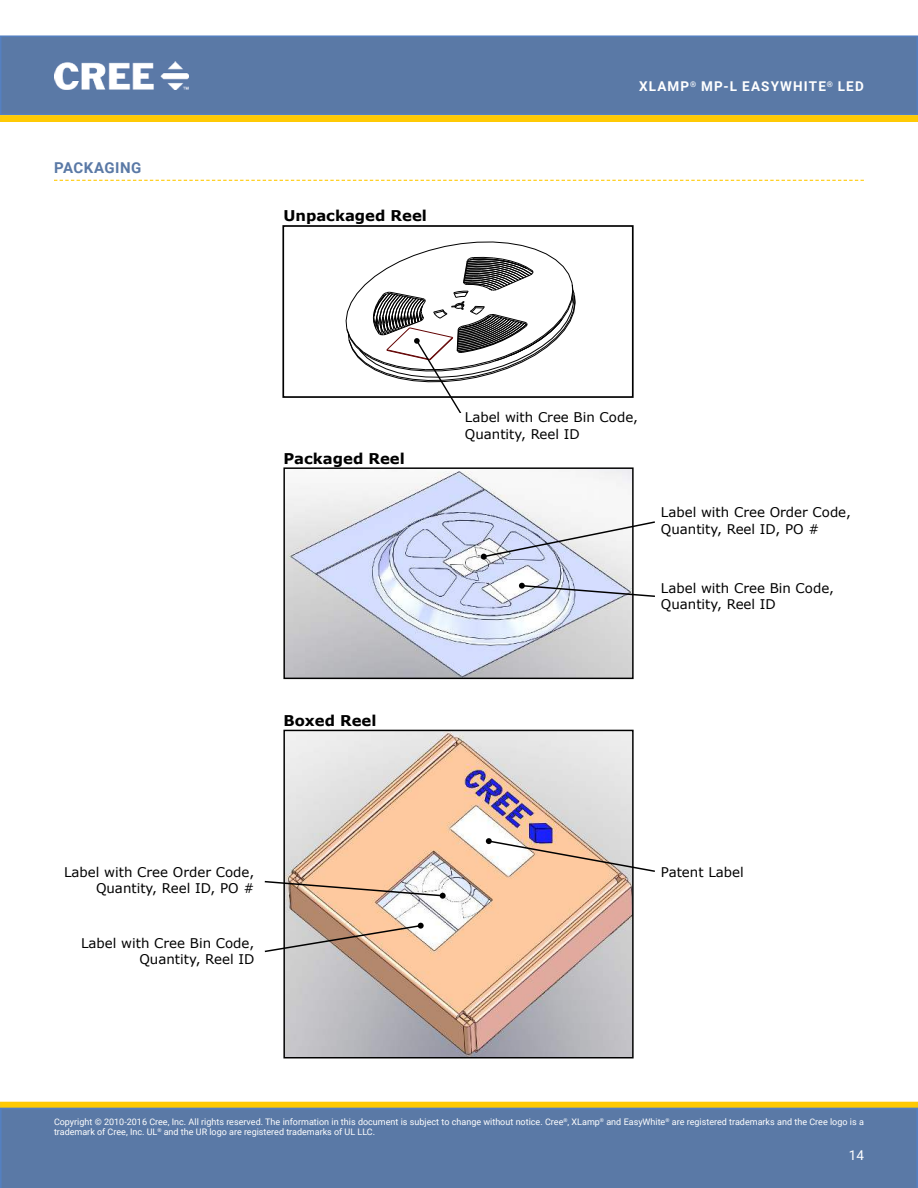
<style>
.page{position:relative;width:918px;height:1188px;background:#fff}
.page>*{position:absolute;margin:0;border:0;box-sizing:border-box;transform-origin:0 0}
.t1{font:700 15px "Roboto";letter-spacing:.035em;color:#5a79a6}
.t2{font:700 14.85px "Verdana";color:#000}
.t3{font:700 13.5px "Roboto";letter-spacing:.085em;color:#fff}
.t4{font:13.5px "Roboto";color:#fff}
.t5{font:13.35px/16.4px "Verdana";color:#000}
.t6{font:9px/10.8px "Roboto";color:#fff}
</style>
<div class="page">
<div style="left:0;top:35px;width:918px;height:80px;background:#5a79a6"></div>
<img style="left:55px;top:62px;width:134px;height:28px">
<div style="left:1px;top:1102px;width:916px;height:6px;background:#ffca04"></div>
<div style="left:0;top:1102px;width:918px;height:6px;border:1px solid #fcc90a"></div>
<div style="left:0;top:1108px;width:918px;height:80px;background:#5a79a6"></div>
<svg style="left:0;top:115px;width:918px;height:7px;background:#fdc908"></svg>
<svg style="left:54px;top:180px;width:810px;height:1px"></svg>
<img style="left:285px;top:469px;width:347px;height:208px">
<div style="left:283px;top:467px;width:351px;height:212px;border:1px solid #000"></div>
<svg style="left:346px;top:242px;width:229px;height:170px"></svg>
<svg style="left:481px;top:520px;width:174px;height:40px"></svg>
<svg style="left:519px;top:583px;width:136px;height:15px"></svg>
<img style="left:285px;top:732px;width:347px;height:324px">
<div style="left:283px;top:730px;width:351px;height:328px;border:1px solid #000"></div>
<svg style="left:264px;top:880px;width:182px;height:19px"></svg>
<svg style="left:264px;top:923px;width:160px;height:30px;background:#cfb6a4"></svg>
<svg style="left:486px;top:838px;width:169px;height:35px"></svg>
<div style="left:282px;top:225px;width:352px;height:173px;border:2px solid #000"></div>
<h1 class="t1" style="left:54px;top:161px;width:89px">PACKAGING</h1>
<h2 class="t2" style="left:283px;top:210px;width:145px">Unpackaged Reel</h2>
<h3 class="t3" style="left:639px;top:79px;width:226px">XLAMP<sup>®</sup> MP-L EASYWHITE<sup>®</sup> LED</h3>
<h2 class="t2" style="left:283px;top:452px;width:123px">Packaged Reel</h2>
<h2 class="t2" style="left:283px;top:715px;width:95px">Boxed Reel</h2>
<h3 class="t5" style="left:64px;top:865px;width:192px;text-align:right">Label with Cree Order Code,<br>Quantity, Reel ID, PO #</h3>
<h3 class="t5" style="left:81px;top:936px;width:175px;text-align:right">Label with Cree Bin Code,<br>Quantity, Reel ID</h3>
<h3 class="t5" style="left:465px;top:410px;width:175px">Label with Cree Bin Code,<br>Quantity, Reel ID</h3>
<h3 class="t5" style="left:661px;top:505px;width:192px">Label with Cree Order Code,<br>Quantity, Reel ID, PO #</h3>
<h3 class="t5" style="left:661px;top:581px;width:175px">Label with Cree Bin Code,<br>Quantity, Reel ID</h3>
<h3 class="t5" style="left:661px;top:865px;width:84px">Patent Label</h3>
<p class="t6" style="left:54px;top:1117px;width:811px">Copyright © 2010-2016 Cree, Inc. All rights reserved. The information in this document is subject to change without notice. Cree<sup>®</sup>, XLamp<sup>®</sup> and EasyWhite<sup>®</sup> are registered trademarks and the Cree logo is a trademark of Cree, Inc. UL<sup>®</sup> and the UR logo are registered trademarks of UL LLC.</p>
<h3 class="t4" style="left:849px;top:1149px;width:17px">14</h3>
</div>
